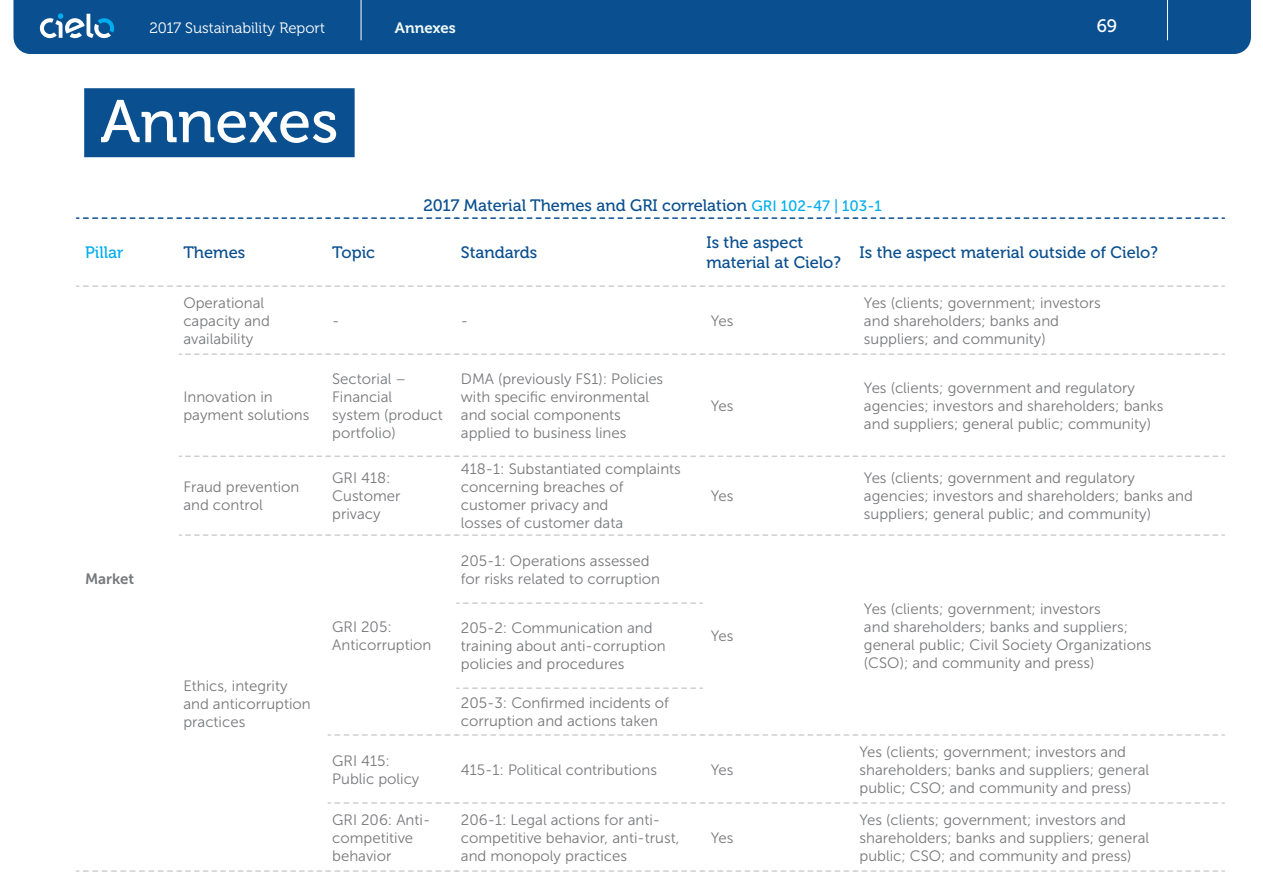
<style>
.page{position:relative;width:1263px;height:893px;background:#fff}
.page>*{position:absolute;margin:0;border:0;box-sizing:border-box;transform-origin:0 0}
.t1{font:60px "Museo 500";color:#fff}
.t2{font:18px "Museo 500";color:#fff}
.t3{font:16.5px/19.8px "Museo 500";color:#0a4f8f}
.t4{font:16.5px "Museo 500";color:#00aeef}
.t5{font:15px/18px "Museo Sans 300";color:#77787b}
.t6{font:15px "Museo 300";color:#fff}
.t7{font:15px "Museo 700";color:#f0faf7}
.t8{font:15px "Museo Sans 700";color:#77787b}
.s1{font-family:"Museo Sans 500";font-size:15px;color:#00aeef}
</style>
<div class="page">
<div style="left:84px;top:88px;width:271px;height:69px;background:#0a4f8f"></div>
<svg style="left:179px;top:353px;width:1045px;height:2px"></svg>
<svg style="left:179px;top:455px;width:1045px;height:2px"></svg>
<svg style="left:179px;top:534px;width:1045px;height:2px"></svg>
<svg style="left:457px;top:602px;width:245px;height:2px"></svg>
<svg style="left:457px;top:687px;width:245px;height:2px"></svg>
<svg style="left:328px;top:734px;width:896px;height:2px"></svg>
<svg style="left:328px;top:802px;width:896px;height:2px"></svg>
<svg style="left:77px;top:870px;width:1147px;height:2px"></svg>
<svg style="left:77px;top:217px;width:1147px;height:2px"></svg>
<svg style="left:77px;top:285px;width:1147px;height:2px"></svg>
<div style="left:13px;top:0;width:1238px;height:54px;background:#0a4f8f"></div>
<svg style="left:40px;top:13px;width:76px;height:26px"></svg>
<hr style="left:1167px;top:0;width:1px;height:40px;background:#fff">
<hr style="left:361px;top:0;width:1px;height:40px;background:#fff">
<p class="t6" style="left:149px;top:20px;width:177px">2017 Sustainability Report</p>
<p class="t7" style="left:395px;top:20px;width:62px">Annexes</p>
<p class="t2" style="left:1097px;top:16px;width:22px">69</p>
<h1 class="t1" style="left:100px;top:89px;width:240px">Annexes</h1>
<p class="t3" style="left:423px;top:196px;width:460px">2017 Material Themes and GRI correlation <span class="s1">GRI 102-47 | 103-1</span></p>
<p class="t4" style="left:85px;top:244px;width:40px">Pillar</p>
<p class="t3" style="left:183px;top:243px;width:63px">Themes</p>
<p class="t3" style="left:332px;top:243px;width:44px">Topic</p>
<p class="t3" style="left:461px;top:243px;width:78px">Standards</p>
<p class="t3" style="left:706px;top:233px;width:136px">Is the aspect material at Cielo?</p>
<p class="t3" style="left:859px;top:243px;width:300px">Is the aspect material outside of Cielo?</p>
<p class="t8" style="left:85px;top:571px;width:51px">Market</p>
<p class="t5" style="left:183px;top:294px;width:88px">Operational capacity and availability</p>
<p class="t5" style="left:183px;top:388px;width:127px">Innovation in payment solutions</p>
<p class="t5" style="left:332px;top:312px;width:9px">-</p>
<p class="t5" style="left:461px;top:312px;width:9px">-</p>
<p class="t5" style="left:711px;top:312px;width:24px">Yes</p>
<p class="t5" style="left:332px;top:370px;width:112px">Sectorial –<br>Financial system (product portfolio)</p>
<p class="t5" style="left:461px;top:370px;width:204px">DMA (previously FS1): Policies with specific environmental and social components applied to business lines</p>
<p class="t5" style="left:711px;top:397px;width:24px">Yes</p>
<p class="t5" style="left:183px;top:478px;width:118px">Fraud prevention and control</p>
<p class="t5" style="left:332px;top:469px;width:70px">GRI 418:<br>Customer privacy</p>
<p class="t5" style="left:461px;top:460px;width:222px">418-1: Substantiated complaints concerning breaches of customer privacy and<br>losses of customer data</p>
<p class="t5" style="left:183px;top:677px;width:129px">Ethics, integrity and anticorruption practices</p>
<p class="t5" style="left:332px;top:618px;width:101px">GRI 205:<br>Anticorruption</p>
<p class="t5" style="left:461px;top:552px;width:201px">205-1: Operations assessed for risks related to corruption</p>
<p class="t5" style="left:461px;top:619px;width:206px">205-2: Communication and training about anti-corruption policies and procedures</p>
<p class="t5" style="left:461px;top:694px;width:209px">205-3: Confirmed incidents of corruption and actions taken</p>
<p class="t5" style="left:711px;top:487px;width:24px">Yes</p>
<p class="t5" style="left:711px;top:627px;width:24px">Yes</p>
<p class="t5" style="left:332px;top:752px;width:89px">GRI 415:<br>Public policy</p>
<p class="t5" style="left:461px;top:761px;width:198px">415-1: Political contributions</p>
<p class="t5" style="left:711px;top:761px;width:24px">Yes</p>
<p class="t5" style="left:332px;top:811px;width:100px">GRI 206: Anti&shy;competitive behavior</p>
<p class="t5" style="left:461px;top:811px;width:220px">206-1: Legal actions for anti&shy;competitive behavior, anti-trust, and monopoly practices</p>
<p class="t5" style="left:711px;top:829px;width:24px">Yes</p>
<p class="t5" style="left:864px;top:294px;width:238px">Yes (clients; government; investors and shareholders; banks and suppliers; and community)</p>
<p class="t5" style="left:864px;top:379px;width:301px">Yes (clients; government and regulatory agencies; investors and shareholders; banks and suppliers; general public; community)</p>
<p class="t5" style="left:864px;top:469px;width:330px">Yes (clients; government and regulatory agencies; investors and shareholders; banks and suppliers; general public; and community)</p>
<p class="t5" style="left:864px;top:600px;width:289px">Yes (clients; government; investors<br>and shareholders; banks and suppliers; general public; Civil Society Organizations (CSO); and community and press)</p>
<p class="t5" style="left:859px;top:743px;width:291px">Yes (clients; government; investors and shareholders; banks and suppliers; general public; CSO; and community and press)</p>
<p class="t5" style="left:859px;top:811px;width:291px">Yes (clients; government; investors and shareholders; banks and suppliers; general public; CSO; and community and press)</p>
</div>
